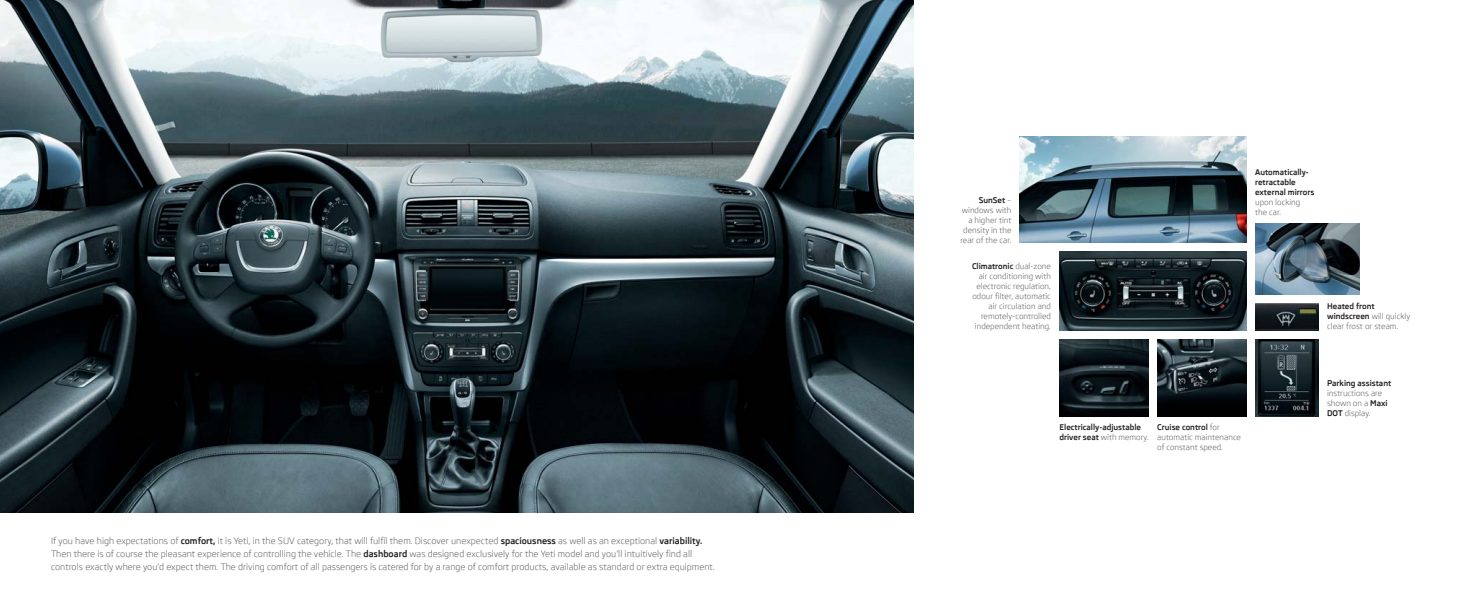
<style>
.page{position:relative;width:1475px;height:596px;background:#fff}
.page>*{position:absolute;margin:0;border:0;box-sizing:border-box;transform-origin:0 0}
.t1{font:9px/13px "Skoda Pro";color:#58595b}
.t2{font:8px/10px "Skoda Pro";color:#58595b}
.t3{font:700 8px/10px "Skoda Pro";color:#231f20}
.s1{font-weight:700;color:#231f20}
.s2{font-weight:400;color:#58595b}
</style>
<div class="page">
<img style="left:0;top:0;width:913px;height:512px">
<img style="left:1255px;top:223px;width:104px;height:71px">
<img style="left:1059px;top:251px;width:187px;height:79px">
<img style="left:1019px;top:136px;width:227px;height:106px">
<img style="left:1059px;top:339px;width:89px;height:77px">
<img style="left:1157px;top:339px;width:89px;height:77px">
<img style="left:1255px;top:339px;width:63px;height:77px">
<img style="left:1255px;top:303px;width:63px;height:27px">
<p class="t1" style="left:51px;top:534px;width:665px">If you have high expectations of <span class="s1">comfort,</span> it is Yeti, in the SUV category, that will fulfil them. Discover unexpected <span class="s1">spaciousness</span> as well as an exceptional <span class="s1">variability.<br></span>Then there is of course the pleasant experience of controlling the vehicle. The <span class="s1">dashboard</span> was designed exclusively for the Yeti model and you’ll intuitively find all controls exactly where you’d expect them. The driving comfort of all passengers is catered for by a range of comfort products, available as standard or extra equipment.</p>
<p class="t2" style="left:960px;top:194px;width:53px;text-align:right"><span class="s1">SunSet</span> – windows with a higher tint density in the rear of the car.</p>
<p class="t2" style="left:971px;top:261px;width:80px;text-align:right"><span class="s1">Climatronic</span> dual-zone air conditioning with electronic regulation, odour filter, automatic air circulation and remotely-controlled independent heating.</p>
<p class="t3" style="left:1254px;top:167px;width:61px">Automatically&shy;retractable external mirrors</p>
<p class="t2" style="left:1254px;top:197px;width:47px">upon locking the car.</p>
<p class="t2" style="left:1326px;top:301px;width:84px"><span class="s1">Heated front windscreen</span> will quickly clear frost or steam.</p>
<p class="t3" style="left:1059px;top:422px;width:91px">Electrically-adjustable driver seat <span class="s2">with memory.</span></p>
<p class="t2" style="left:1156px;top:422px;width:85px"><span class="s1">Cruise control</span> for automatic maintenance of constant speed.</p>
<p class="t3" style="left:1326px;top:378px;width:66px">Parking assistant</p>
<p class="t2" style="left:1326px;top:388px;width:62px">instructions are shown on a <span class="s1">Maxi<br>DOT</span> display.</p>
</div>
